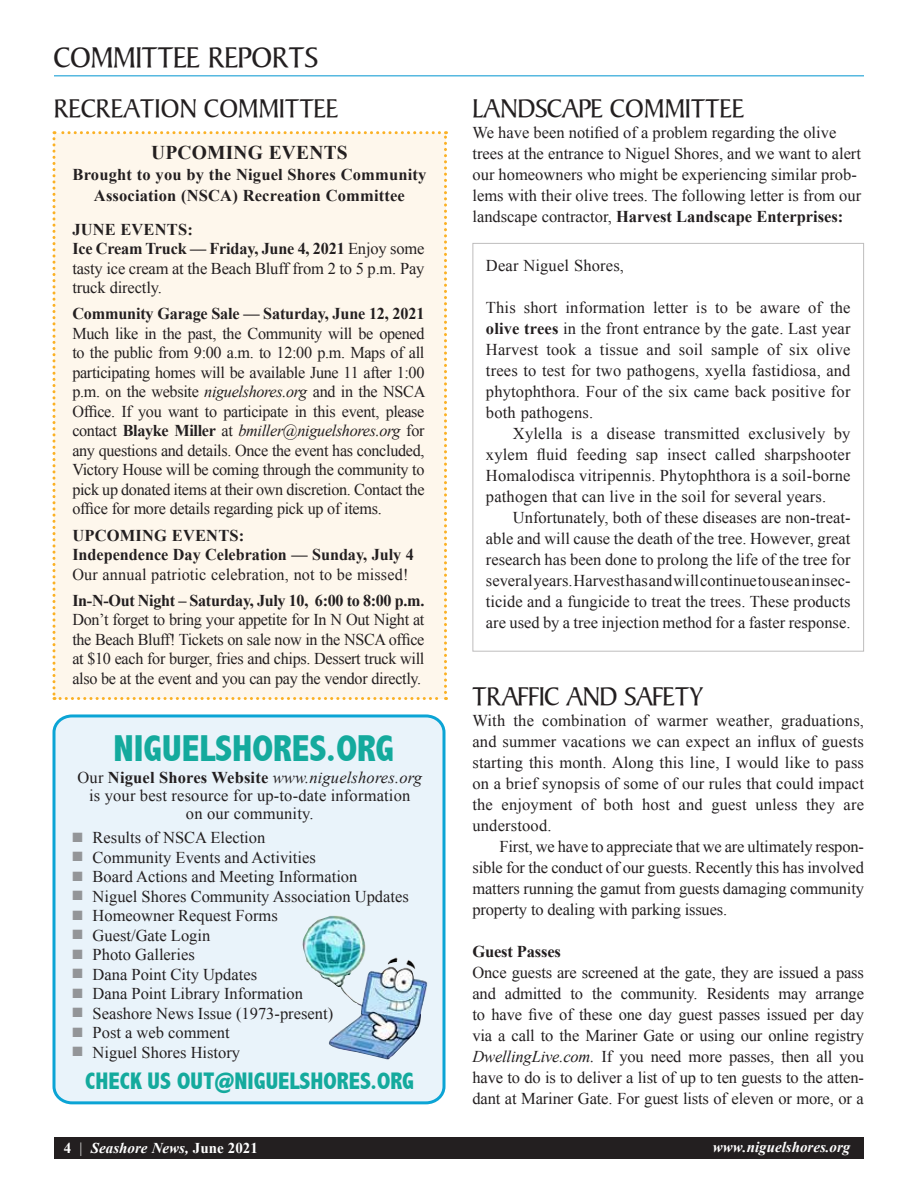
<style>
.page{position:relative;width:918px;height:1188px;background:#fff}
.page>*{position:absolute;margin:0;border:0;box-sizing:border-box;transform-origin:0 0}
.t1{font:800 condensed 37.5px "Abadi";color:#14aa9d}
.t2{font:30px "Persuasion S Si";color:#231f20}
.t3{font:27px "Persuasion S Si";letter-spacing:.01em;color:#231f20}
.t4{font:800 condensed 24px "Abadi";color:#14aa9d}
.t5{font:700 19.5px "Times New Roman";letter-spacing:.01em;color:#231f20}
.t6{font:16.5px/21px "Times New Roman";color:#231f20;text-align:justify}
.t7{font:700 16.5px/21px "Times New Roman";color:#231f20;text-align:center}
.t8{font:700 16.5px "Times New Roman";letter-spacing:-.02em;color:#231f20}
.t9{font:italic 700 15px "Times New Roman";color:#fff}
.s1{font-weight:700}
.s2{font-style:italic}
.s3{color:#939598}
.s4{font-style:normal}
.s5{font-weight:400;font-style:normal}
</style>
<div class="page">
<div style="left:52px;top:131px;width:395px;height:569px;background:#fef7ec"></div>
<hr style="left:54px;top:75px;width:810px;height:1px;background:#0095d0">
<div style="left:54px;top:1137px;width:810px;height:21px;background:#231f20"></div>
<div style="left:54px;top:716px;width:390px;height:387px;background:#e9f3fa;border-radius:17px"></div>
<div style="left:52px;top:714px;width:394px;height:390px;border:3px solid #0ba4d5;border-radius:17px"></div>
<img style="left:302px;top:916px;width:126px;height:143px">
<h2 class="t2" style="left:54px;top:40px;width:266px">COMMITTEE REPORTS</h2>
<h3 class="t3" style="left:54px;top:94px;width:286px">RECREATION COMMITTEE</h3>
<h3 class="t3" style="left:472px;top:94px;width:273px">LANDSCAPE COMMITTEE</h3>
<p class="t6" style="left:472px;top:122px;width:390px;text-align:left">We have been notified of a problem regarding the olive trees at the entrance to Niguel Shores, and we want to alert our homeowners who might be experiencing similar prob&shy;lems with their olive trees. The following letter is from our landscape contractor, <span class="s1">Harvest Landscape Enterprises:</span></p>
<p class="t6" style="left:486px;top:255px;width:140px">Dear Niguel Shores,</p>
<p class="t6" style="left:486px;top:296px;width:366px">This short information letter is to be aware of the <span class="s1">olive trees</span> in the front entrance by the gate. Last year Harvest took a tissue and soil sample of six olive trees to test for two pathogens, xyella fastidiosa, and phytophthora. Four of the six came back positive for both pathogens.</p>
<p class="t6" style="left:486px;top:423px;width:366px;text-indent:27px">Xylella is a disease transmitted exclusively by xylem fluid feeding sap insect called sharpshooter Homalodisca vitripennis. Phytophthora is a soil-borne pathogen that can live in the soil for several years.</p>
<p class="t6" style="left:486px;top:507px;width:366px;text-indent:27px">Unfortunately, both of these diseases are non-treat&shy;able and will cause the death of the tree. However, great research has been done to prolong the life of the tree for several years. Harvest has and will continue to use an insec&shy;ticide and a fungicide to treat the trees. These products are used by a tree injection method for a faster response.</p>
<p class="t5" style="left:151px;top:139px;width:198px">UPCOMING EVENTS</p>
<p class="t7" style="left:73px;top:164px;width:355px">Brought to you by the Niguel Shores Community<br>Association (NSCA) Recreation Committee</p>
<p class="t6" style="left:72px;top:219px;width:354px;line-height:19.5px;text-align:left"><span class="s1">JUNE EVENTS:<br>Ice Cream Truck — Friday, June 4, 2021</span> Enjoy some tasty ice cream at the Beach Bluff from 2 to 5 p.m. Pay truck directly.</p>
<p class="t7" style="left:72px;top:303px;width:354px">Community Garage Sale — Saturday, June 12, 2021</p>
<p class="t6" style="left:72px;top:323px;width:354px;line-height:19.5px">Much like in the past, the Community will be opened to the public from 9:00 a.m. to 12:00 p.m. Maps of all participating homes will be available June 11 after 1:00 p.m. on the website <span class="s2">niguelshores.org</span> and in the NSCA Office. If you want to participate in this event, please contact <span class="s1">Blayke Miller</span> at <span class="s2">bmiller@niguelshores.org</span> for any questions and details. Once the event has concluded, Victory House will be coming through the community to pick up donated items at their own discretion. Contact the office for more details regarding pick up of items.</p>
<p class="t7" style="left:72px;top:525px;width:343px;line-height:19.5px;text-align:left">UPCOMING EVENTS:<br>Independence Day Celebration — Sunday, July 4</p>
<p class="t6" style="left:72px;top:563px;width:338px">Our annual patriotic celebration, not to be missed!</p>
<p class="t8" style="left:72px;top:589px;width:354px">In-N-Out Night – Saturday, July 10, 6:00 to 8:00 p.m.</p>
<p class="t6" style="left:72px;top:610px;width:354px;line-height:19.5px">Don’t forget to bring your appetite for In N Out Night at the Beach Bluff! Tickets on sale now in the NSCA office at $10 each for burger, fries and chips. Dessert truck will also be at the event and you can pay the vendor directly.</p>
<h3 class="t3" style="left:472px;top:682px;width:232px">TRAFFIC AND SAFETY</h3>
<p class="t6" style="left:472px;top:710px;width:393px">With the combination of warmer weather, graduations, and summer vacations we can expect an influx of guests starting this month. Along this line, I would like to pass on a brief synopsis of some of our rules that could impact the enjoyment of both host and guest unless they are understood.</p>
<p class="t6" style="left:472px;top:836px;width:393px;text-indent:27px">First, we have to appreciate that we are ultimately respon&shy;sible for the conduct of our guests. Recently this has involved matters running the gamut from guests damaging community property to dealing with parking issues.</p>
<p class="t7" style="left:472px;top:941px;width:90px">Guest Passes</p>
<p class="t6" style="left:472px;top:962px;width:393px">Once guests are screened at the gate, they are issued a pass and admitted to the community. Residents may arrange to have five of these one day guest passes issued per day via a call to the Mariner Gate or using our online registry <span class="s2">DwellingLive.com.</span> If you need more passes, then all you have to do is to deliver a list of up to ten guests to the atten&shy;dant at Mariner Gate. For guest lists of eleven or more, or a</p>
<h1 class="t1" style="left:113px;top:727px;width:282px">NIGUELSHORES.ORG</h1>
<p class="t6" style="left:78px;top:769px;width:346px;line-height:18px;text-align:center">Our <span class="s1">Niguel Shores Website</span> <span class="s2">www.niguelshores.org </span>is your best resource for up-to-date information<br>on our community.</p>
<p class="t6" style="left:72px;top:827px;width:195px"><span class="s3">■</span> Results of NSCA Election</p>
<p class="t6" style="left:72px;top:846px;width:245px"><span class="s3">■</span> Community Events and Activities</p>
<p class="t6" style="left:72px;top:866px;width:287px"><span class="s3">■</span> Board Actions and Meeting Information</p>
<p class="t6" style="left:72px;top:885px;width:338px"><span class="s3">■</span> Niguel Shores Community Association Updates</p>
<p class="t6" style="left:72px;top:905px;width:207px"><span class="s3">■</span> Homeowner Request Forms</p>
<p class="t6" style="left:72px;top:924px;width:140px"><span class="s3">■</span> Guest/Gate Login</p>
<p class="t6" style="left:72px;top:944px;width:124px"><span class="s3">■</span> Photo Galleries</p>
<p class="t6" style="left:72px;top:963px;width:186px"><span class="s3">■</span> Dana Point City Updates</p>
<p class="t6" style="left:72px;top:983px;width:232px"><span class="s3">■</span> Dana Point Library Information</p>
<p class="t6" style="left:72px;top:1002px;width:262px"><span class="s3">■</span> Seashore News Issue (1973-present)</p>
<p class="t6" style="left:72px;top:1022px;width:159px"><span class="s3">■</span> Post a web comment</p>
<p class="t6" style="left:72px;top:1041px;width:169px"><span class="s3">■</span> Niguel Shores History</p>
<h3 class="t4" style="left:85px;top:1067px;width:330px">CHECK US OUT@NIGUELSHORES.ORG</h3>
<p class="t9" style="left:64px;top:1137px;width:195px"><span class="s4">4</span> <span class="s5">|</span> Seashore News, <span class="s4">June 2021</span></p>
<p class="t9" style="left:713px;top:1137px;width:139px">www.niguelshores.org</p>
</div>
